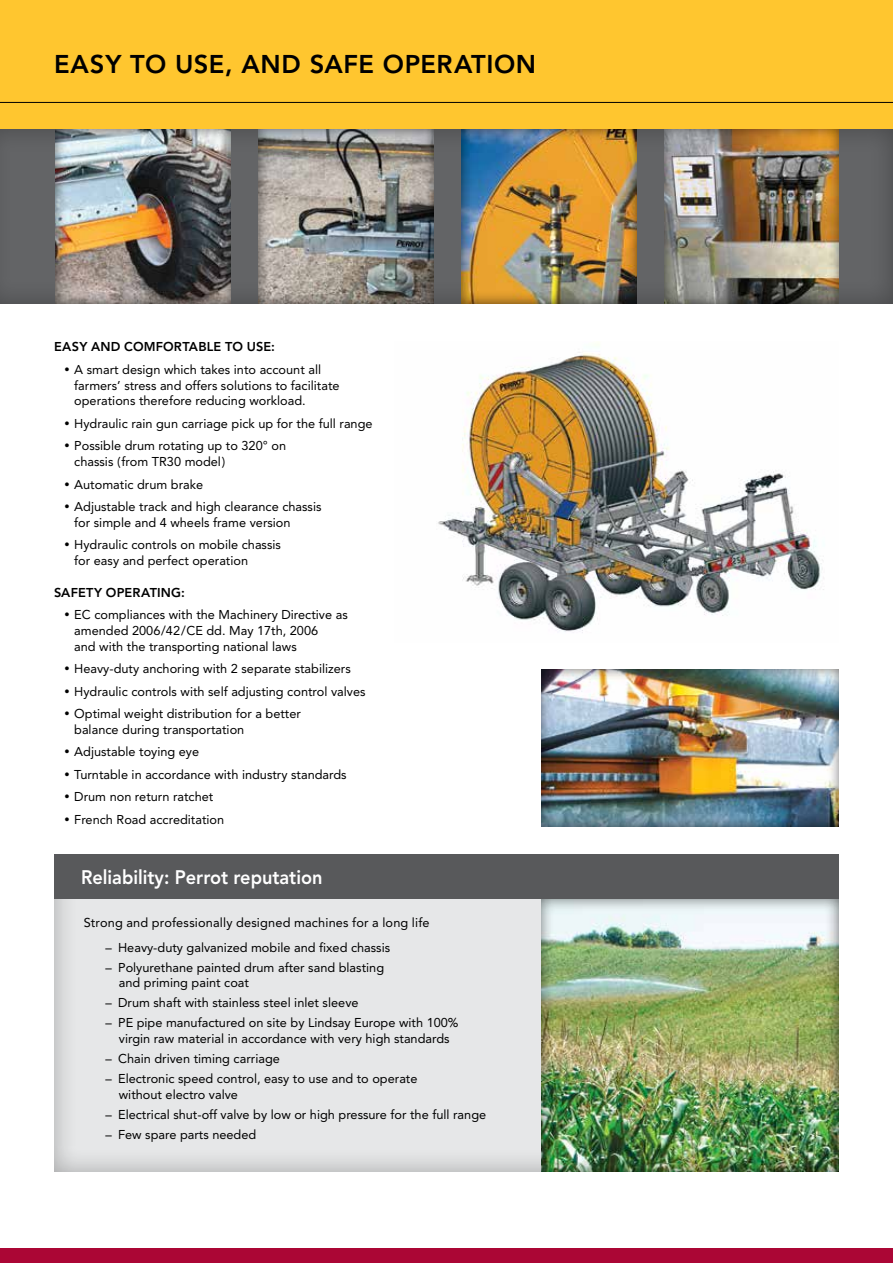
<style>
.page{position:relative;width:893px;height:1263px;background:#fff}
.page>*{position:absolute;margin:0;border:0;box-sizing:border-box;transform-origin:0 0}
.t1{font:800 25.5px "Avenir LT Std";letter-spacing:.02em;color:#000}
.t2{font:800 19.5px "Avenir LT Std";color:#fff;scale:.93 1}
.t3{font:12.75px/22.5px "Avenir LT Std";color:#000}
.t4{font:800 12.75px "Avenir LT Std";letter-spacing:.015em;color:#000}
</style>
<div class="page">
<div style="left:0;top:127px;width:893px;height:177px;background:#636466"></div>
<div style="left:55px;top:128px;width:177px;height:176px;background:#000;opacity:.6"></div>
<div style="left:257px;top:128px;width:177px;height:176px;background:#000;opacity:.6"></div>
<div style="left:460px;top:128px;width:177px;height:176px;background:#000;opacity:.6"></div>
<div style="left:663px;top:128px;width:177px;height:176px;background:#000;opacity:.6"></div>
<div style="left:53px;top:853px;width:787px;height:321px;background:#e6e7e8"></div>
<div style="left:541px;top:898px;width:298px;height:275px;background:#000;opacity:.6"></div>
<div style="left:540px;top:669px;width:300px;height:157px;background:#000;opacity:.6"></div>
<div style="left:54px;top:854px;width:785px;height:45px;background:#58595b"></div>
<div style="left:0;top:0;width:893px;height:129px;background:#ffc62f"></div>
<hr style="left:0;top:102px;width:893px;height:1px;background:#000">
<img style="left:438px;top:343px;width:386px;height:290px">
<div style="left:0;top:1248px;width:893px;height:15px;background:#ab0635"></div>
<h1 class="t1" style="left:54px;top:49px;width:484px">EASY TO USE, AND SAFE OPERATION</h1>
<p class="t4" style="left:54px;top:339px;width:223px">EASY AND COMFORTABLE TO USE:</p>
<p class="t3" style="left:74px;top:362px;width:267px;line-height:15.8px">A smart design which takes into account all farmers’ stress and offers solutions to facilitate operations therefore reducing workload.</p>
<p class="t3" style="left:74px;top:412px;width:300px">Hydraulic rain gun carriage pick up for the full range<br>Possible drum rotating up to 320° on</p>
<p class="t3" style="left:74px;top:450px;width:249px">chassis (from TR30 model)<br>Automatic drum brake<br>Adjustable track and high clearance chassis</p>
<p class="t3" style="left:74px;top:511px;width:218px">for simple and 4 wheels frame version<br>Hydraulic controls on mobile chassis</p>
<p class="t3" style="left:74px;top:549px;width:175px">for easy and perfect operation</p>
<p class="t4" style="left:54px;top:584px;width:132px">SAFETY OPERATING:</p>
<p class="t3" style="left:74px;top:607px;width:275px;line-height:15.8px">EC compliances with the Machinery Directive as amended 2006/42/CE dd. May 17th, 2006<br>and with the transporting national laws</p>
<p class="t3" style="left:74px;top:657px;width:293px">Heavy-duty anchoring with 2 separate stabilizers<br>Hydraulic controls with self adjusting control valves<br>Optimal weight distribution for a better</p>
<p class="t3" style="left:74px;top:718px;width:274px">balance during transportation<br>Adjustable toying eye<br>Turntable in accordance with industry standards<br>Drum non return ratchet<br>French Road accreditation</p>
<h2 class="t2" style="left:81px;top:865px;width:261px">Reliability: Perrot reputation</h2>
<p class="t3" style="left:84px;top:911px;width:347px">Strong and professionally designed machines for a long life</p>
<p class="t3" style="left:105px;top:936px;width:286px">– Heavy-duty galvanized mobile and fixed chassis</p>
<p class="t3" style="left:119px;top:959px;width:267px;line-height:15.8px;text-indent:-14px">– Polyurethane painted drum after sand blasting and priming paint coat</p>
<p class="t3" style="left:105px;top:992px;width:255px">– Drum shaft with stainless steel inlet sleeve</p>
<p class="t3" style="left:105px;top:1015px;width:355px;line-height:15.8px;text-align:center">– PE pipe manufactured on site by Lindsay Europe with 100% virgin raw material in accordance with very high standards</p>
<p class="t3" style="left:105px;top:1047px;width:176px">– Chain driven timing carriage</p>
<p class="t3" style="left:119px;top:1071px;width:300px;line-height:15.8px;text-indent:-14px">– Electronic speed control, easy to use and to operate without electro valve</p>
<p class="t3" style="left:105px;top:1103px;width:382px">– Electrical shut-off valve by low or high pressure for the full range</p>
<p class="t3" style="left:105px;top:1123px;width:152px">– Few spare parts needed</p>
</div>
